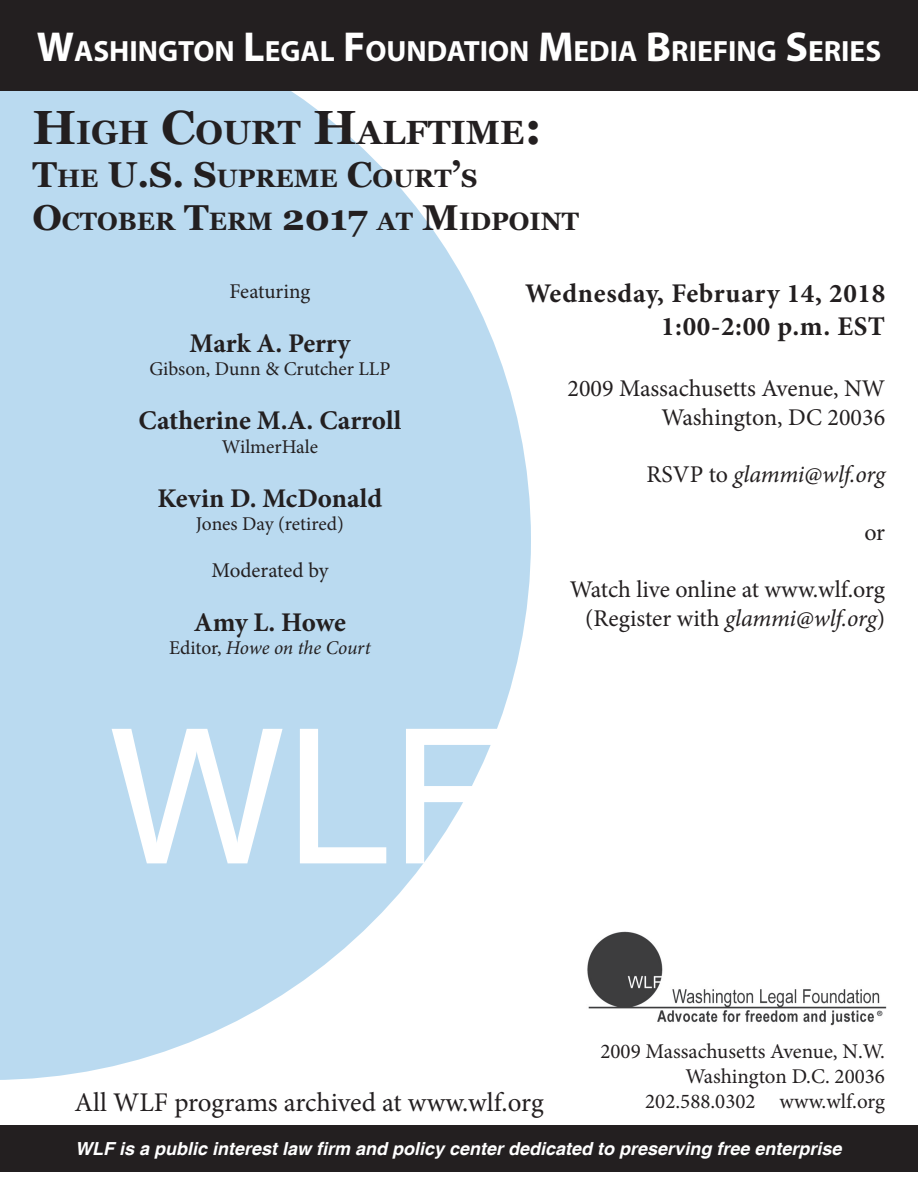
<style>
.page{position:relative;width:918px;height:1188px;background:#fff}
.page>*{position:absolute;margin:0;border:0;box-sizing:border-box;transform-origin:0 0}
.t1{font:187.5px "Helvetica";color:#fff}
.t2{font:700 33.6px "Georgia";color:#231f20}
.t3{font:700 29.4px "Myriad Pro";color:#fff}
.t4{font:700 27px "Minion Pro";letter-spacing:.005em;color:#231f20}
.t5{font:27px "Minion Pro";color:#231f20}
.t6{font:700 27px "Minion Pro";letter-spacing:.025em;color:#231f20}
.t7{font:700 25.2px/43.2px "Georgia";color:#231f20}
.t8{font:24px "Minion Pro";color:#231f20}
.t9{font:italic 24px "Minion Pro";letter-spacing:-.01em;color:#231f20}
.t10{font:21px "Minion Pro";color:#231f20}
.t11{font:19.5px "Minion Pro";color:#231f20}
.t12{font:italic 19.5px "Minion Pro";letter-spacing:-.01em;color:#231f20}
.t13{font:italic 700 18px "Helvetica";color:#fff}
.s1{font-size:42px}
.s2{font-size:48px}
.s3{font-size:36px}
.s4{font-style:normal}
.s5{font-style:italic}
</style>
<div class="page">
<svg style="left:0;top:91px;width:531px;height:989px;fill:#badaf0"></svg>
<div style="left:0;top:0;width:918px;height:91px;background:#231f20"></div>
<div style="left:0;top:1125px;width:918px;height:47px;background:#231f20"></div>
<img style="left:587px;top:931px;width:300px;height:95px">
<p class="t3" style="left:37px;top:32px;width:846px"><span class="s1">W</span>ASHINGTON <span class="s1">L</span>EGAL <span class="s1">F</span>OUNDATION <span class="s1">M</span>EDIA <span class="s1">B</span>RIEFING <span class="s1">S</span>ERIES</p>
<p class="t2" style="left:32px;top:110px;width:511px"><span class="s2">H</span>IGH <span class="s2">C</span>OURT <span class="s2">H</span>ALFTIME<span class="s2">:</span></p>
<p class="t7" style="left:32px;top:157px;width:548px"><span class="s3">T</span>HE <span class="s3">U.S. S</span>UPREME <span class="s3">C</span>OURT<span class="s3">’</span>S<br><span class="s3">O</span>CTOBER <span class="s3">T</span>ERM <span class="s3">2017</span> AT <span class="s3">M</span>IDPOINT</p>
<p class="t10" style="left:230px;top:277px;width:82px">Featuring</p>
<p class="t4" style="left:190px;top:324px;width:162px">Mark A. Perry</p>
<p class="t11" style="left:149px;top:356px;width:242px">Gibson, Dunn &amp; Crutcher LLP</p>
<p class="t4" style="left:139px;top:402px;width:264px">Catherine M.A. Carroll</p>
<p class="t11" style="left:222px;top:433px;width:98px">WilmerHale</p>
<p class="t4" style="left:158px;top:479px;width:226px">Kevin D. McDonald</p>
<p class="t11" style="left:196px;top:511px;width:149px">Jones Day (retired)</p>
<p class="t10" style="left:212px;top:556px;width:118px">Moderated by</p>
<p class="t4" style="left:194px;top:603px;width:154px">Amy L. Howe</p>
<p class="t12" style="left:169px;top:635px;width:203px"><span class="s4">Editor,</span> Howe on the Court</p>
<p class="t6" style="left:525px;top:275px;width:362px">Wednesday, February 14, 2018</p>
<p class="t4" style="left:661px;top:307px;width:226px">1:00-2:00 p.m. EST</p>
<p class="t8" style="left:568px;top:372px;width:319px">2009 Massachusetts Avenue, NW</p>
<p class="t8" style="left:661px;top:401px;width:225px">Washington, DC 20036</p>
<p class="t9" style="left:647px;top:458px;width:240px"><span class="s4">RSVP to</span> glammi@wlf.org</p>
<p class="t8" style="left:864px;top:516px;width:22px">or</p>
<p class="t8" style="left:570px;top:574px;width:317px">Watch live online at www.wlf.org</p>
<p class="t8" style="left:585px;top:602px;width:301px">(Register with <span class="s5">glammi@wlf.org</span>)</p>
<p class="t1" style="left:109px;top:689px;width:397px">WLF</p>
<p class="t5" style="left:75px;top:1084px;width:471px">All WLF programs archived at www.wlf.org</p>
<p class="t10" style="left:600px;top:1037px;width:286px">2009 Massachusetts Avenue, N.W.</p>
<p class="t10" style="left:686px;top:1062px;width:201px">Washington D.C. 20036</p>
<p class="t10" style="left:645px;top:1087px;width:241px">202.588.0302 www.wlf.org</p>
<p class="t13" style="left:75px;top:1138px;width:768px">WLF is a public interest law firm and policy center dedicated to preserving free enterprise</p>
</div>
